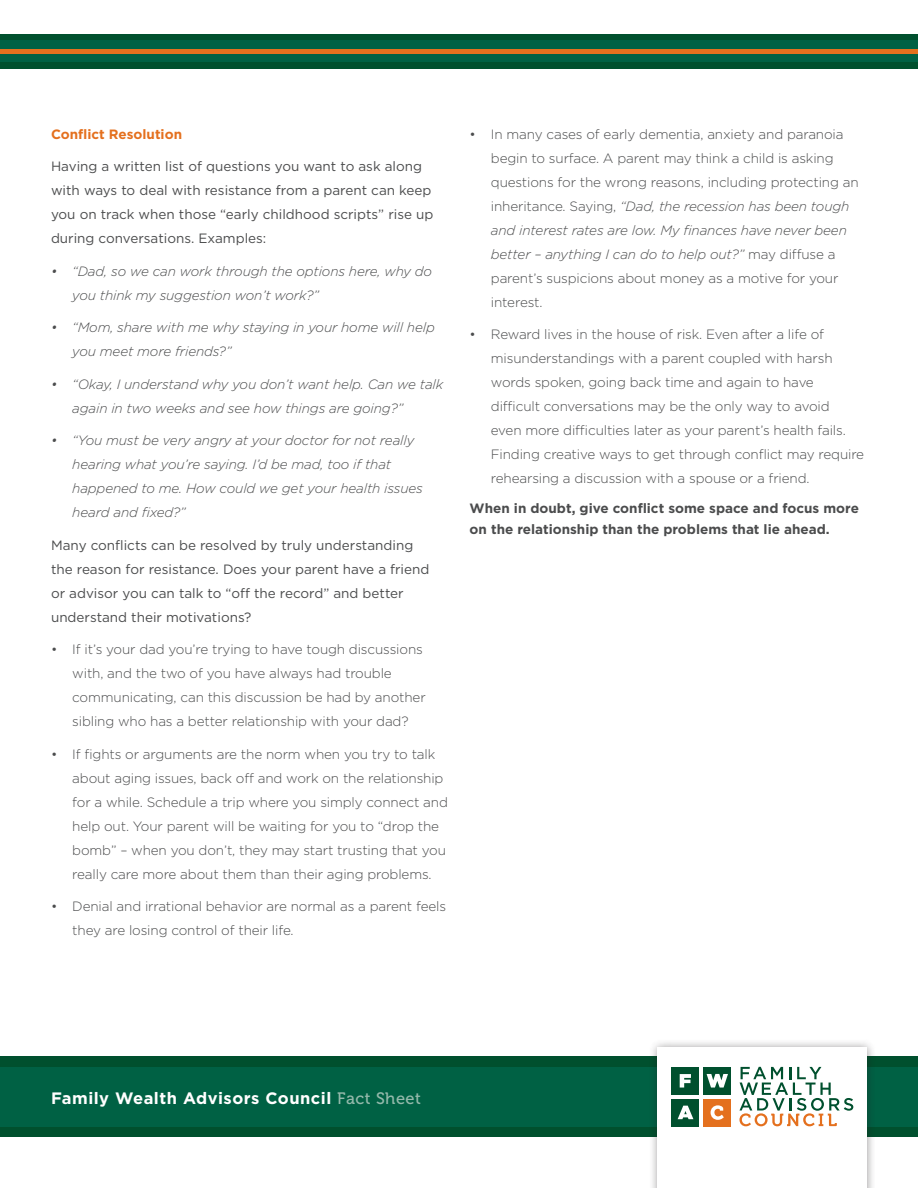
<style>
.page{position:relative;width:918px;height:1188px;background:#fff}
.page>*{position:absolute;margin:0;border:0;box-sizing:border-box;transform-origin:0 0}
.t1{font:700 16.5px "Gotham HTF";letter-spacing:.03em;color:#fff}
.t2{font:300 13.5px/24px "Gotham HTF";letter-spacing:-.01em;color:#4b4c4d}
.t3{font:italic 300 13.5px/24px "Gotham HTF";letter-spacing:-.01em;color:#4b4c4d}
.t4{font:13.5px/24px "Gotham HTF";color:#4b4c4d}
.t5{font:700 13.5px/21px "Gotham HTF";color:#4b4c4d}
.t6{font:700 13.5px "Gotham HTF";color:#e4701e}
.s1{font-style:italic}
.s2{font-family:"Museo 500";font-weight:400;color:#94b9ab}
</style>
<div class="page">
<div style="left:0;top:1056px;width:918px;height:81px;background:#00502e"></div>
<div style="left:0;top:1067px;width:918px;height:59px;background:#006144"></div>
<div style="left:649px;top:1039px;width:227px;height:149px;background:#231f20;opacity:.45"></div>
<div style="left:658px;top:1048px;width:209px;height:140px;background:#fff"></div>
<svg style="left:739px;top:1067px;width:114px;height:59px"></svg>
<div style="left:672px;top:1067px;width:27px;height:27px;background:#00502e"></div>
<svg style="left:680px;top:1074px;width:11px;height:14px"></svg>
<div style="left:704px;top:1067px;width:27px;height:27px;background:#00502e"></div>
<svg style="left:707px;top:1074px;width:21px;height:14px"></svg>
<div style="left:672px;top:1099px;width:27px;height:27px;background:#00502e"></div>
<svg style="left:678px;top:1106px;width:15px;height:13px"></svg>
<div style="left:704px;top:1099px;width:27px;height:27px;background:#e4701e"></div>
<svg style="left:711px;top:1105px;width:13px;height:15px"></svg>
<div style="left:0;top:34px;width:918px;height:34px;background:#00502e"></div>
<div style="left:0;top:41px;width:918px;height:21px;background:#006144"></div>
<hr style="left:0;top:49px;width:918px;height:4px;background:#e4701e">
<p class="t6" style="left:51px;top:126px;width:133px">Conflict Resolution</p>
<p class="t4" style="left:51px;top:154px;width:384px">Having a written list of questions you want to ask along with ways to deal with resistance from a parent can keep you on track when those “early childhood scripts” rise up during conversations. Examples:</p>
<p class="t3" style="left:72px;top:259px;width:361px;text-indent:-21px">• “Dad, so we can work through the options here, why do you think my suggestion won’t work?”</p>
<p class="t3" style="left:72px;top:316px;width:364px;text-indent:-21px">• “Mom, share with me why staying in your home will help you meet more friends?”</p>
<p class="t3" style="left:72px;top:372px;width:373px;text-indent:-21px">• “Okay, I understand why you don’t want help. Can we talk again in two weeks and see how things are going?”</p>
<p class="t3" style="left:72px;top:429px;width:352px;text-indent:-21px">• “You must be very angry at your doctor for not really hearing what you’re saying. I’d be mad, too if that happened to me. How could we get your health issues heard and fixed?”</p>
<p class="t4" style="left:51px;top:533px;width:380px">Many conflicts can be resolved by truly understanding the reason for resistance. Does your parent have a friend or advisor you can talk to “off the record” and better understand their motivations?</p>
<p class="t2" style="left:72px;top:637px;width:355px;text-indent:-21px">• If it’s your dad you’re trying to have tough discussions with, and the two of you have always had trouble communicating, can this discussion be had by another sibling who has a better relationship with your dad?</p>
<p class="t2" style="left:72px;top:742px;width:377px;text-indent:-21px">• If fights or arguments are the norm when you try to talk about aging issues, back off and work on the relationship for a while. Schedule a trip where you simply connect and help out. Your parent will be waiting for you to “drop the bomb” – when you don’t, they may start trusting that you really care more about them than their aging problems.</p>
<p class="t2" style="left:72px;top:894px;width:375px;text-indent:-21px">• Denial and irrational behavior are normal as a parent feels they are losing control of their life.</p>
<p class="t2" style="left:491px;top:122px;width:369px;text-indent:-21px">• In many cases of early dementia, anxiety and paranoia begin to surface. A parent may think a child is asking questions for the wrong reasons, including protecting an inheritance. Saying, <span class="s1">“Dad, the recession has been tough and interest rates are low. My finances have never been better – anything I can do to help out?”</span> may diffuse a parent’s suspicions about money as a motive for your interest.</p>
<p class="t2" style="left:491px;top:322px;width:375px;text-indent:-21px">• Reward lives in the house of risk. Even after a life of misunderstandings with a parent coupled with harsh words spoken, going back time and again to have difficult conversations may be the only way to avoid<br>even more difficulties later as your parent’s health fails.<br>Finding creative ways to get through conflict may require rehearsing a discussion with a spouse or a friend.</p>
<p class="t5" style="left:470px;top:497px;width:391px">When in doubt, give conflict some space and focus more on the relationship than the problems that lie ahead.</p>
<p class="t1" style="left:51px;top:1088px;width:372px">Family Wealth Advisors Council <span class="s2">Fact Sheet</span></p>
</div>
